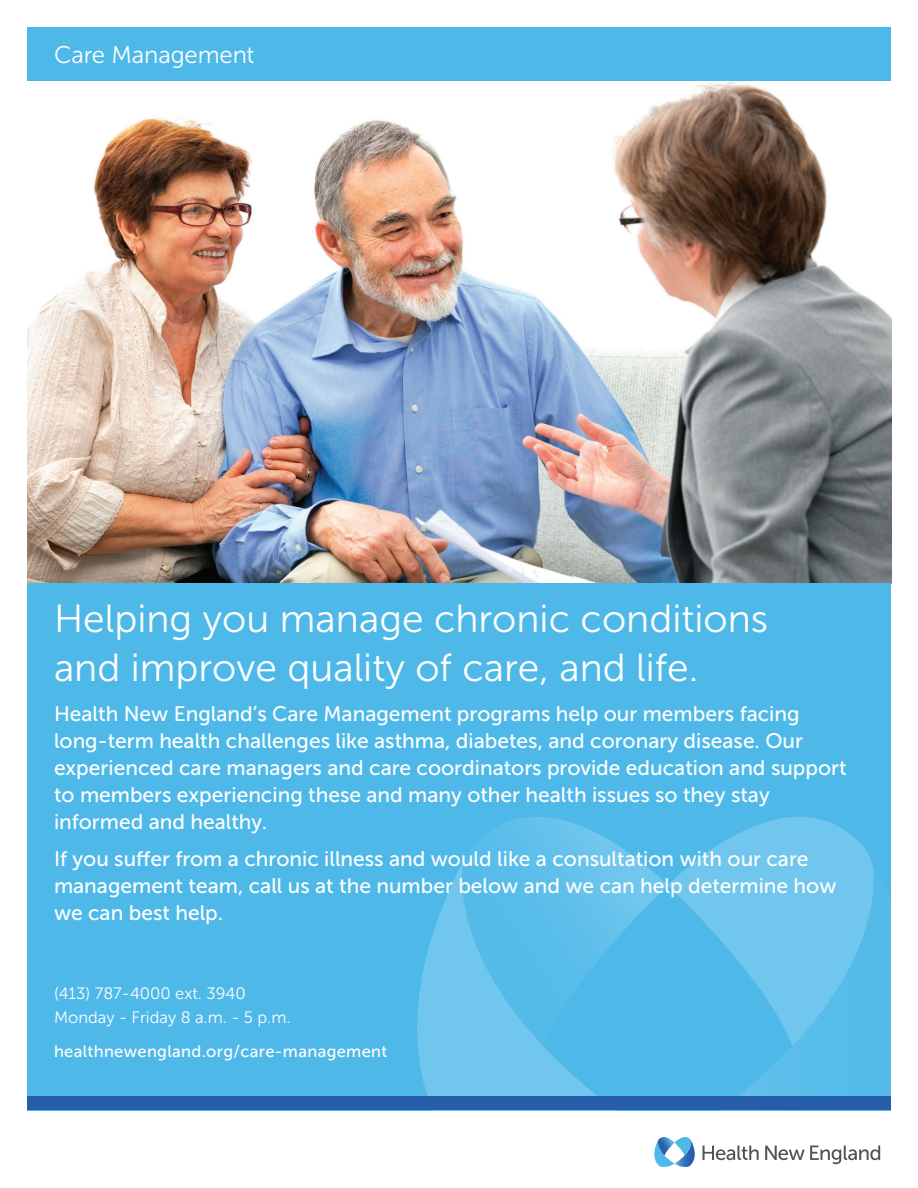
<style>
.page{position:relative;width:918px;height:1188px;background:#fff}
.page>*{position:absolute;margin:0;border:0;box-sizing:border-box;transform-origin:0 0}
.t1{font:39px/48.6px "Museo Sans 300";color:#fff}
.Page_Title{font:24px "Museo Sans 300";letter-spacing:-.005em;color:#fff}
.t2{font:21px/27px "Museo Sans 500";color:#fff}
.t3{font:16.5px/24.6px "Museo Sans 300";color:#fff}
.t4{font:16.5px "Museo Sans 500";letter-spacing:.02em;color:#fff}
</style>
<div class="page">
<div style="left:27px;top:27px;width:864px;height:54px;background:#4eb9e9"></div>
<svg style="left:654px;top:1137px;width:105px;height:30px"></svg>
<svg style="left:765px;top:1146px;width:115px;height:18px"></svg>
<img style="left:27px;top:81px;width:864px;height:502px">
<div style="left:27px;top:584px;width:864px;height:526px;background:#4eb9e9"></div>
<svg style="left:417px;top:868px;width:251px;height:229px;fill:#70c6ed"></svg>
<svg style="left:460px;top:817px;width:208px;height:229px"></svg>
<svg style="left:668px;top:1046px;width:223px;height:51px"></svg>
<svg style="left:668px;top:817px;width:206px;height:229px;fill:#70c6ed"></svg>
<div style="left:27px;top:1097px;width:864px;height:13px;background:#275eac"></div>
<p class="Page_Title" style="left:54px;top:42px;width:202px">Care Management</p>
<p class="t1" style="left:54px;top:595px;width:716px">Helping you manage chronic conditions and improve quality of care, and life.</p>
<p class="t2" style="left:54px;top:700px;width:794px">Health New England’s Care Management programs help our members facing long-term health challenges like asthma, diabetes, and coronary disease. Our experienced care managers and care coordinators provide education and support to members experiencing these and many other health issues so they stay informed and healthy.</p>
<p class="t2" style="left:54px;top:846px;width:784px">If you suffer from a chronic illness and would like a consultation with our care management team, call us at the number below and we can help determine how we can best help.</p>
<p class="t3" style="left:54px;top:981px;width:238px">(413) 787-4000 ext. 3940<br>Monday - Friday 8 a.m. - 5 p.m.</p>
<p class="t4" style="left:54px;top:1042px;width:335px">healthnewengland.org/care-management</p>
</div>
